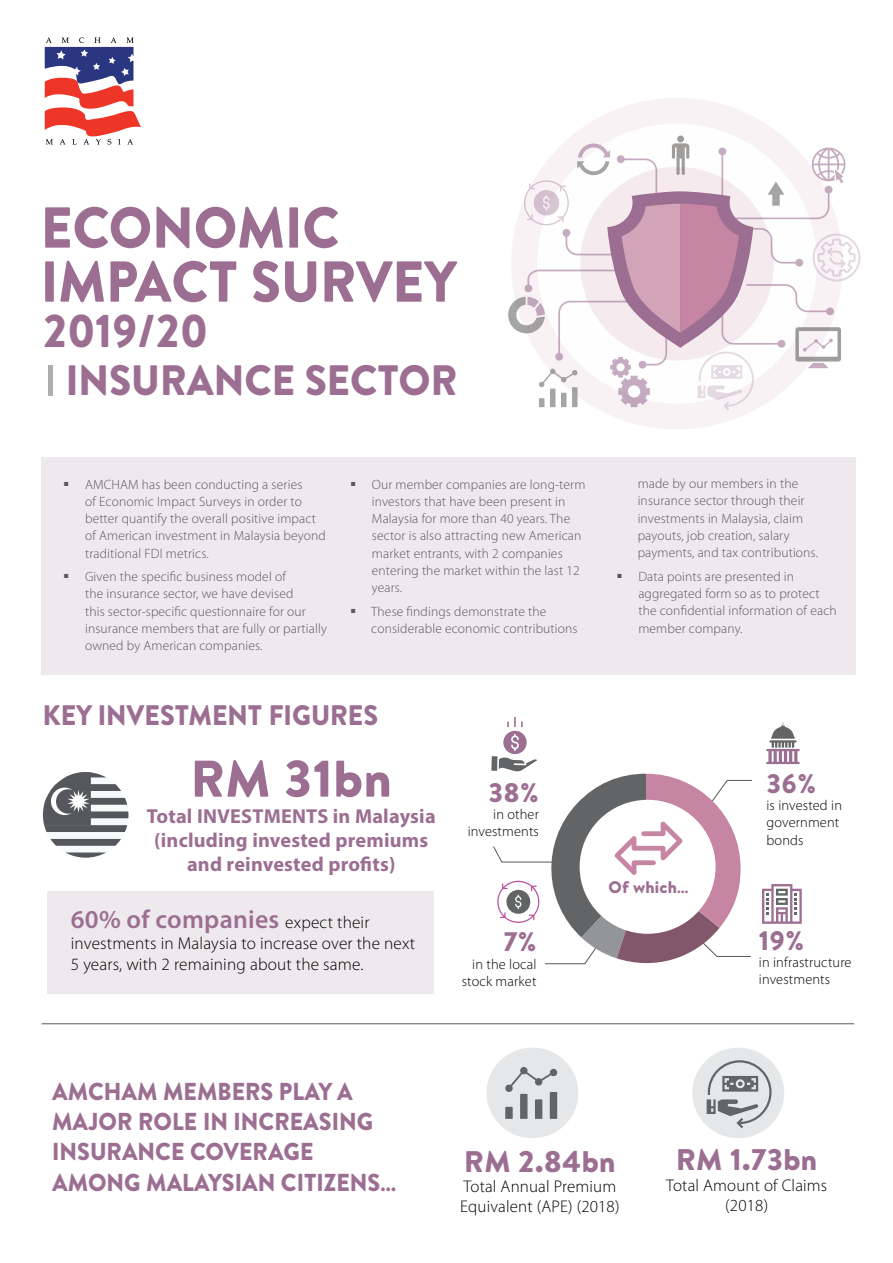
<style>
.page{position:relative;width:893px;height:1263px;background:#fff}
.page>*{position:absolute;margin:0;border:0;box-sizing:border-box;transform-origin:0 0}
.t1{font:900 57.6px "Brandon Text W01";color:#9c6f92;scale:.95 1}
.t2{font:900 51.45px "Brandon Text W01";letter-spacing:.01em;color:#9c6f92}
.t3{font:900 45.9px "Brandon Text W01";color:#9c6f92;scale:.95 1}
.t4{font:900 42.45px "Brandon Text W01";color:#9c6f92;scale:.95 1}
.t5{font:900 29.85px "Brandon Text W01";letter-spacing:.01em;color:#9c6f92}
.t6{font:900 28.2px "Brandon Text W01";color:#9c6f92;scale:.95 1}
.t7{font:900 26.7px "Brandon Text W01";color:#9c6f92}
.t8{font:600 25.8px "Myriad Pro";letter-spacing:.01em;color:#9c6f92}
.t9{font:900 24.45px/30.2px "Brandon Text W01";color:#9c6f92;scale:.95 1}
.t10{font:700 20.25px/23.9px "Myriad Pro";letter-spacing:.01em;color:#9c6f92;text-align:center}
.t11{font:300 17.25px/20.7px "Myriad Pro";letter-spacing:.01em;color:#000}
.t12{font:300 16.95px/20.2px "Myriad Pro";letter-spacing:.01em;color:#000}
.t13{font:900 16.8px "Brandon Text W01";letter-spacing:.01em;color:#9c6f92}
.t14{font:300 14.4px/17.2px "Myriad Pro";letter-spacing:.01em;color:#000}
.t15{font:300 13.5px/17.2px "Myriad Pro";letter-spacing:.01em;color:#58595b}
.s1{font-weight:300;font-size:17.25px;color:#000}
</style>
<div class="page">
<div style="left:48px;top:365px;width:5px;height:31px;background:#acaeb1"></div>
<div style="left:41px;top:457px;width:815px;height:218px;background:#eee9ed"></div>
<hr style="left:42px;top:1023px;width:812px;height:1px;background:#5a5755">
<div style="left:48px;top:892px;width:386px;height:102px;background:#eee9ed"></div>
<svg style="left:43px;top:772px;width:85px;height:86px"></svg>
<svg style="left:45px;top:37px;width:96px;height:108px"></svg>
<svg style="left:762px;top:884px;width:40px;height:40px"></svg>
<svg style="left:766px;top:722px;width:34px;height:42px"></svg>
<div style="left:491px;top:756px;width:6px;height:15px;background:#636466"></div>
<svg style="left:493px;top:717px;width:259px;height:248px"></svg>
<div style="left:692px;top:1048px;width:92px;height:90px;background:#e6e7e8;border-radius:50%"></div>
<svg style="left:707px;top:1060px;width:65px;height:68px"></svg>
<div style="left:486px;top:1048px;width:92px;height:90px;background:#e6e7e8;border-radius:50%"></div>
<svg style="left:505px;top:1067px;width:52px;height:52px"></svg>
<svg style="left:589px;top:98px;width:176px;height:331px;fill:#f8f2f5"></svg>
<svg style="left:564px;top:124px;width:226px;height:19px"></svg>
<div style="left:677px;top:136px;width:7px;height:6px;background:#9f9d9c;border-radius:50%"></div>
<svg style="left:508px;top:143px;width:352px;height:268px"></svg>
<p class="t1" style="left:41px;top:191px;width:316px">ECONOMIC</p>
<p class="t1" style="left:41px;top:245px;width:440px">IMPACT SURVEY</p>
<p class="t3" style="left:43px;top:302px;width:175px">2019/20</p>
<p class="t4" style="left:66px;top:354px;width:414px">INSURANCE SECTOR</p>
<p class="t15" style="left:85px;top:475px;width:242px;text-indent:-22px">▪ AMCHAM has been conducting a series<br>of Economic Impact Surveys in order to better quantify the overall positive impact of American investment in Malaysia beyond traditional FDI metrics.</p>
<p class="t15" style="left:85px;top:568px;width:243px;text-indent:-22px">▪ Given the specific business model of<br>the insurance sector, we have devised<br>this sector-specific questionnaire for our insurance members that are fully or partially owned by American companies.</p>
<p class="t15" style="left:372px;top:475px;width:215px;text-indent:-22px">▪ Our member companies are long-term investors that have been present in<br>Malaysia for more than 40 years. The sector is also attracting new American market entrants, with 2 companies entering the market within the last 12 years.</p>
<p class="t15" style="left:371px;top:602px;width:208px;text-indent:-21px">▪ These findings demonstrate the considerable economic contributions</p>
<p class="t6" style="left:43px;top:697px;width:354px">KEY INVESTMENT FIGURES</p>
<p class="t2" style="left:191px;top:746px;width:203px">RM 31bn</p>
<p class="t10" style="left:147px;top:804px;width:290px">Total INVESTMENTS in Malaysia (including invested premiums and reinvested profits)</p>
<p class="t8" style="left:71px;top:903px;width:300px">60% of companies <span class="s1">expect their</span></p>
<p class="t11" style="left:71px;top:933px;width:346px">investments in Malaysia to increase over the next<br>5 years, with 2 remaining about the same.</p>
<p class="t7" style="left:489px;top:776px;width:52px">38%</p>
<p class="t14" style="left:468px;top:805px;width:73px;text-align:right">in other investments</p>
<p class="t7" style="left:503px;top:925px;width:35px">7%</p>
<p class="t14" style="left:462px;top:955px;width:76px;text-align:right">in the local stock market</p>
<p class="t15" style="left:638px;top:475px;width:182px">made by our members in the insurance sector through their investments in Malaysia, claim payouts, job creation, salary payments, and tax contributions.</p>
<p class="t15" style="left:638px;top:567px;width:200px;text-indent:-22px">▪ Data points are presented in aggregated form so as to protect the confidential information of each member company.</p>
<p class="t13" style="left:608px;top:876px;width:82px">Of which…</p>
<p class="t7" style="left:766px;top:767px;width:51px">36%</p>
<p class="t14" style="left:766px;top:796px;width:77px">is invested in government bonds</p>
<p class="t7" style="left:759px;top:924px;width:47px">19%</p>
<p class="t14" style="left:759px;top:954px;width:94px">in infrastructure investments</p>
<p class="t9" style="left:52px;top:1076px;width:364px">AMCHAM MEMBERS PLAY A<br>MAJOR ROLE IN INCREASING<br>INSURANCE COVERAGE<br>AMONG MALAYSIAN CITIZENS…</p>
<p class="t5" style="left:464px;top:1142px;width:153px">RM 2.84bn</p>
<p class="t12" style="left:460px;top:1176px;width:161px">Total Annual Premium<br>Equivalent (APE) (2018)</p>
<p class="t5" style="left:676px;top:1141px;width:143px">RM 1.73bn</p>
<p class="t12" style="left:666px;top:1174px;width:163px;text-align:center">Total Amount of Claims (2018)</p>
</div>
